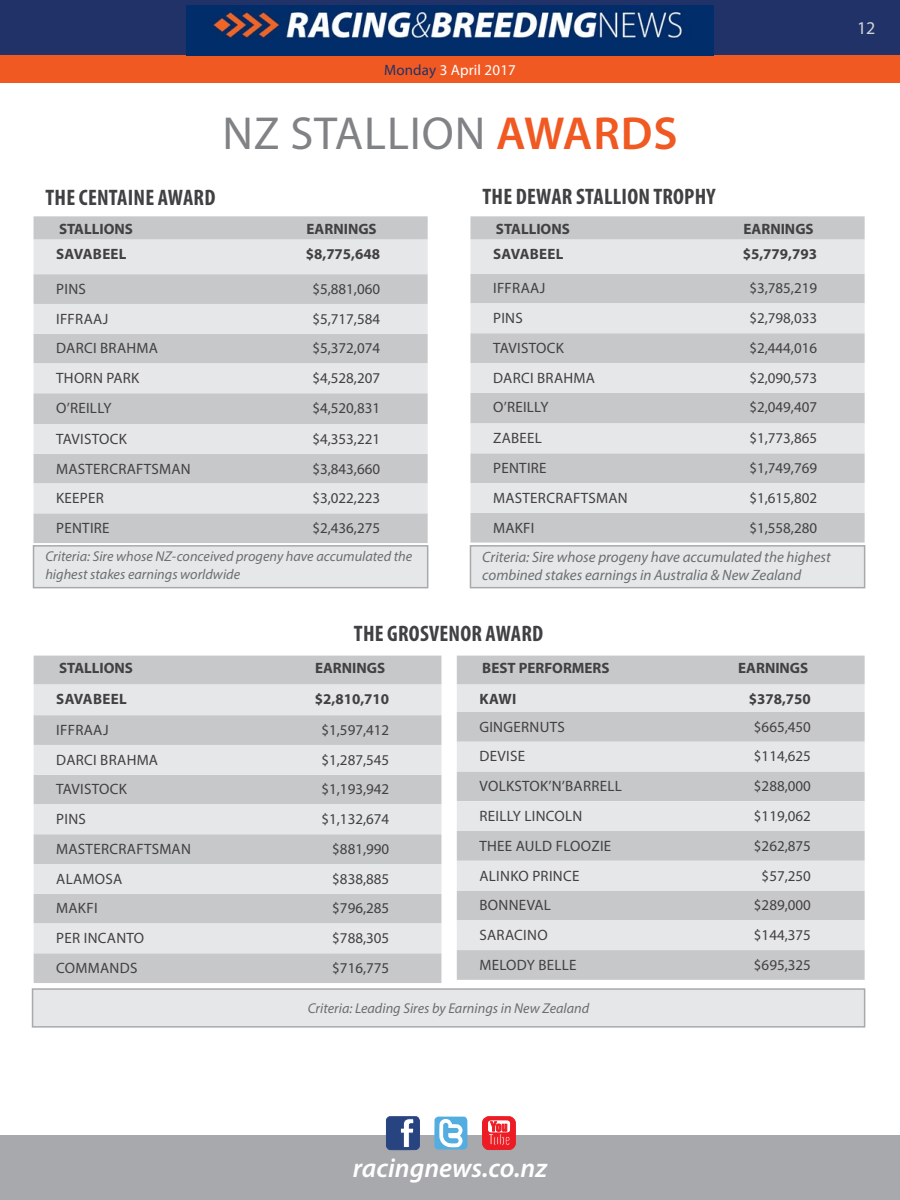
<style>
.page{position:relative;width:900px;height:1200px;background:#fff}
.page>*{position:absolute;margin:0;border:0;box-sizing:border-box;transform-origin:0 0}
.t1{font:46.5px "Myriad Pro";color:#808285}
.t2{font:italic 600 27px "Myriad Pro";color:#fff}
.t3{font:700 condensed 22.5px "Myriad Pro";letter-spacing:.01em;color:#414042}
.t4{font:18px "Myriad Pro";color:#d1d4d4}
.t5{font:15px "Myriad Pro";letter-spacing:.02em;color:#414042}
.t6{font:700 15px "Myriad Pro";color:#414042}
.t7{font:italic 15px/18px "Myriad Pro";color:#6d6e71}
.t8{font:15px "Myriad Pro";letter-spacing:.01em;color:#fff}
.t9{font:italic 14.25px/18px "Myriad Pro";color:#6d6e71}
.s1{color:#203267}
.s2{font-weight:600;color:#f15922}
</style>
<div class="page">
<div style="left:0;top:0;width:900px;height:64px;background:#203267"></div>
<div style="left:0;top:1136px;width:900px;height:64px;background:#a7a9ac"></div>
<svg style="left:386px;top:1117px;width:34px;height:33px"></svg>
<svg style="left:434px;top:1117px;width:33px;height:33px"></svg>
<svg style="left:482px;top:1116px;width:34px;height:34px"></svg>
<div style="left:0;top:56px;width:900px;height:27px;background:#f15922"></div>
<img style="left:187px;top:5px;width:526px;height:50px">
<div style="left:33px;top:545px;width:395px;height:43px;background:#e6e7e8;border:2px solid #a7a9ac"></div>
<div style="left:470px;top:545px;width:395px;height:43px;background:#e6e7e8;border:2px solid #a7a9ac"></div>
<div style="left:32px;top:988px;width:833px;height:40px;background:#e6e7e8;border:2px solid #a7a9ac"></div>
<div style="left:34px;top:216px;width:394px;height:327px;background:#c7c8ca"></div>
<svg style="left:34px;top:240px;width:394px;height:273px;background:#d8d9db"></svg>
<div style="left:470px;top:216px;width:395px;height:327px;background:#c7c8ca"></div>
<svg style="left:470px;top:240px;width:395px;height:273px;background:#d8d9db"></svg>
<div style="left:34px;top:656px;width:407px;height:327px;background:#c7c8ca"></div>
<svg style="left:34px;top:685px;width:407px;height:268px;background:#d8d9da"></svg>
<div style="left:457px;top:656px;width:408px;height:324px;background:#c7c8ca"></div>
<svg style="left:457px;top:685px;width:408px;height:265px;background:#d8d9da"></svg>
<p class="t8" style="left:384px;top:61px;width:133px"><span class="s1">MONDAY</span> 3 APRIL 2017</p>
<h1 class="t1" style="left:222px;top:105px;width:399px">NZ STALLION <span class="s2">AWARDS</span></h1>
<h3 class="t3" style="left:46px;top:183px;width:171px">THE CENTAINE AWARD</h3>
<h3 class="t3" style="left:483px;top:183px;width:235px">THE DEWAR STALLION TROPHY</h3>
<p class="t6" style="left:59px;top:219px;width:75px">STALLIONS</p>
<p class="t6" style="left:307px;top:219px;width:72px">EARNINGS</p>
<p class="t6" style="left:56px;top:245px;width:19px">SAVABEEL</p>
<p class="t6" style="left:306px;top:245px;width:76px">$8,775,648</p>
<p class="t5" style="left:56px;top:280px;width:31px">PINS</p>
<p class="t5" style="left:312px;top:280px;width:69px">$5,881,060</p>
<p class="t5" style="left:56px;top:309px;width:52px">IFFRAAJ</p>
<p class="t5" style="left:312px;top:309px;width:69px">$5,717,584</p>
<p class="t5" style="left:56px;top:339px;width:103px">DARCI BRAHMA</p>
<p class="t5" style="left:312px;top:339px;width:69px">$5,372,074</p>
<p class="t5" style="left:56px;top:369px;width:85px">THORN PARK</p>
<p class="t5" style="left:312px;top:369px;width:69px">$4,528,207</p>
<p class="t5" style="left:56px;top:399px;width:38px">O’REILLY</p>
<p class="t5" style="left:312px;top:399px;width:69px">$4,520,831</p>
<p class="t5" style="left:56px;top:429px;width:72px">TAVI STOCK</p>
<p class="t5" style="left:312px;top:429px;width:69px">$4,353,221</p>
<p class="t5" style="left:56px;top:459px;width:136px">MASTERCRAFTSMAN</p>
<p class="t5" style="left:312px;top:459px;width:69px">$3,843,660</p>
<p class="t5" style="left:56px;top:489px;width:49px">KEEPER</p>
<p class="t5" style="left:312px;top:489px;width:69px">$3,022,223</p>
<p class="t5" style="left:56px;top:519px;width:55px">PENTIRE</p>
<p class="t5" style="left:312px;top:519px;width:69px">$2,436,275</p>
<p class="t6" style="left:496px;top:219px;width:75px">STALLIONS</p>
<p class="t6" style="left:744px;top:219px;width:72px">EARNINGS</p>
<p class="t6" style="left:493px;top:245px;width:19px">SAVABEEL</p>
<p class="t6" style="left:743px;top:245px;width:76px">$5,779,793</p>
<p class="t5" style="left:493px;top:279px;width:52px">IFFRAAJ</p>
<p class="t5" style="left:749px;top:279px;width:69px">$3,785,219</p>
<p class="t5" style="left:493px;top:309px;width:31px">PINS</p>
<p class="t5" style="left:749px;top:309px;width:69px">$2,798,033</p>
<p class="t5" style="left:493px;top:339px;width:72px">TAVI STOCK</p>
<p class="t5" style="left:749px;top:339px;width:69px">$2,444,016</p>
<p class="t5" style="left:493px;top:368px;width:103px">DARCI BRAHMA</p>
<p class="t5" style="left:749px;top:368px;width:69px">$2,090,573</p>
<p class="t5" style="left:493px;top:398px;width:38px">O’REILLY</p>
<p class="t5" style="left:749px;top:398px;width:69px">$2,049,407</p>
<p class="t5" style="left:493px;top:429px;width:47px">ZABEEL</p>
<p class="t5" style="left:749px;top:429px;width:69px">$1,773,865</p>
<p class="t5" style="left:493px;top:459px;width:55px">PENTIRE</p>
<p class="t5" style="left:749px;top:459px;width:69px">$1,749,769</p>
<p class="t5" style="left:493px;top:489px;width:136px">MASTERCRAFTSMAN</p>
<p class="t5" style="left:749px;top:489px;width:69px">$1,615,802</p>
<p class="t5" style="left:493px;top:518px;width:41px">MAKFI</p>
<p class="t5" style="left:749px;top:518px;width:69px">$1,558,280</p>
<p class="t9" style="left:45px;top:547px;width:368px">Criteria: Sire whose NZ-conceived progeny have accumulated the highest stakes earnings worldwide</p>
<p class="t7" style="left:482px;top:548px;width:350px">Criteria: Sire whose progeny have accumulated the highest combined stakes earnings in Australia &amp; New Zealand</p>
<h3 class="t3" style="left:354px;top:619px;width:191px">THE GROSVENOR AWARD</h3>
<p class="t6" style="left:59px;top:658px;width:75px">STALLIONS</p>
<p class="t6" style="left:315px;top:658px;width:72px">EARNINGS</p>
<p class="t6" style="left:56px;top:689px;width:19px">SAVABEEL</p>
<p class="t6" style="left:315px;top:689px;width:76px">$2,810,710</p>
<p class="t5" style="left:56px;top:721px;width:52px">IFFRAAJ</p>
<p class="t5" style="left:321px;top:721px;width:69px">$1,597,412</p>
<p class="t5" style="left:56px;top:750px;width:103px">DARCI BRAHMA</p>
<p class="t5" style="left:321px;top:750px;width:69px">$1,287,545</p>
<p class="t5" style="left:56px;top:780px;width:72px">TAVI STOCK</p>
<p class="t5" style="left:321px;top:780px;width:69px">$1,193,942</p>
<p class="t5" style="left:56px;top:810px;width:31px">PINS</p>
<p class="t5" style="left:321px;top:810px;width:69px">$1,132,674</p>
<p class="t5" style="left:56px;top:840px;width:136px">MASTERCRAFTSMAN</p>
<p class="t5" style="left:332px;top:840px;width:58px">$881,990</p>
<p class="t5" style="left:56px;top:869px;width:68px">ALAMOSA</p>
<p class="t5" style="left:332px;top:869px;width:58px">$838,885</p>
<p class="t5" style="left:56px;top:899px;width:41px">MAKFI</p>
<p class="t5" style="left:332px;top:899px;width:58px">$796,285</p>
<p class="t5" style="left:56px;top:929px;width:89px">PER INCANTO</p>
<p class="t5" style="left:332px;top:929px;width:58px">$788,305</p>
<p class="t5" style="left:56px;top:959px;width:83px">COMMANDS</p>
<p class="t5" style="left:332px;top:959px;width:58px">$716,775</p>
<p class="t6" style="left:482px;top:658px;width:129px">BEST PERFORMERS</p>
<p class="t6" style="left:738px;top:658px;width:72px">EARNINGS</p>
<p class="t6" style="left:479px;top:689px;width:20px">KAWI</p>
<p class="t6" style="left:749px;top:689px;width:64px">$378,750</p>
<p class="t5" style="left:479px;top:717px;width:87px">GI NGERNUTS</p>
<p class="t5" style="left:754px;top:717px;width:58px">$665,450</p>
<p class="t5" style="left:479px;top:747px;width:47px">DEVISE</p>
<p class="t5" style="left:754px;top:747px;width:58px">$114,625</p>
<p class="t5" style="left:479px;top:777px;width:136px">VOLKSTOK’N’BARRELL</p>
<p class="t5" style="left:754px;top:777px;width:58px">$288,000</p>
<p class="t5" style="left:479px;top:807px;width:24px">REILLY</p>
<p class="t5" style="left:524px;top:807px;width:60px">LINCOLN</p>
<p class="t5" style="left:754px;top:807px;width:58px">$119,062</p>
<p class="t5" style="left:479px;top:836px;width:133px">THEE AULD FLOOZI E</p>
<p class="t5" style="left:754px;top:836px;width:58px">$262,875</p>
<p class="t5" style="left:479px;top:866px;width:101px">ALI NKO PRINCE</p>
<p class="t5" style="left:762px;top:866px;width:51px">$57,250</p>
<p class="t5" style="left:479px;top:896px;width:70px">BONNEVAL</p>
<p class="t5" style="left:754px;top:896px;width:58px">$289,000</p>
<p class="t5" style="left:479px;top:926px;width:70px">SARACI NO</p>
<p class="t5" style="left:754px;top:926px;width:58px">$144,375</p>
<p class="t5" style="left:479px;top:956px;width:99px">MELODY BELLE</p>
<p class="t5" style="left:754px;top:956px;width:58px">$695,325</p>
<p class="t9" style="left:308px;top:999px;width:283px">Criteria: Leading Sires by Earnings in New Zealand</p>
<p class="t4" style="left:857px;top:17px;width:20px">12</p>
<h2 class="t2" style="left:353px;top:1150px;width:196px">racingnews.co.nz</h2>
</div>
